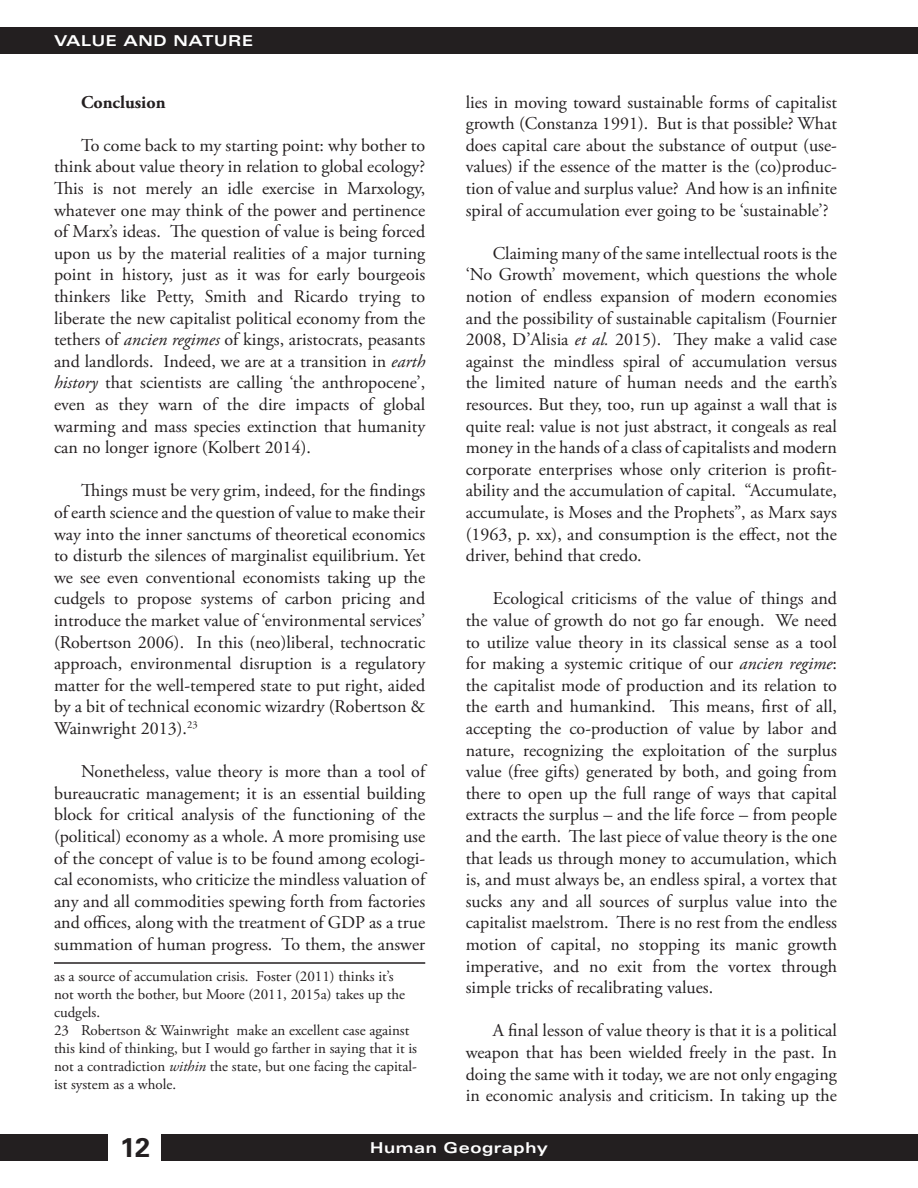
<style>
.page{position:relative;width:918px;height:1188px;background:#fff}
.page>*{position:absolute;margin:0;border:0;box-sizing:border-box;transform-origin:0 0}
.t1{font:700 27px "Univers LT Std";color:#231f20}
.t2{font:18px/21.6px "Adobe Garamond Pro";color:#231f20;text-align:justify}
.t3{font:700 18px "Adobe Garamond Pro";color:#231f20}
.t4{font:15px/18px "Adobe Garamond Pro";color:#231f20}
.t5{font:700 expanded 15px "Univers LT Std";letter-spacing:.04em;color:#fff}
.s1{font-style:italic}
</style>
<div class="page">
<div style="left:0;top:27px;width:918px;height:27px;background:#231f20"></div>
<div style="left:162px;top:1134px;width:756px;height:27px;background:#231f20"></div>
<div style="left:0;top:1134px;width:108px;height:27px;background:#231f20"></div>
<hr style="left:54px;top:962px;width:371px;height:2px;background:#231f20">
<p class="t5" style="left:54px;top:32px;width:201px">VALUE AND NATURE</p>
<p class="t3" style="left:81px;top:91px;width:86px">Conclusion</p>
<p class="t2" style="left:54px;top:135px;width:373px;text-indent:27px">To come back to my starting point: why bother to think about value theory in relation to global ecology?<br>This is not merely an idle exercise in Marxology, whatever one may think of the power and pertinence of Marx’s ideas. The question of value is being forced upon us by the material realities of a major turning point in history, just as it was for early bourgeois thinkers like Petty, Smith and Ricardo trying to liberate the new capitalist political economy from the tethers of <span class="s1">ancien regimes</span> of kings, aristocrats, peasants and landlords. Indeed, we are at a transition in <span class="s1">earth history</span> that scientists are calling ‘the anthropocene’, even as they warn of the dire impacts of global warming and mass species extinction that humanity can no longer ignore (Kolbert 2014).</p>
<p class="t2" style="left:54px;top:480px;width:373px;text-indent:27px">Things must be very grim, indeed, for the findings of earth science and the question of value to make their way into the inner sanctums of theoretical economics to disturb the silences of marginalist equilibrium. Yet we see even conventional economists taking up the cudgels to propose systems of carbon pricing and introduce the market value of ‘environmental services’ (Robertson 2006). In this (neo)liberal, technocratic approach, environmental disruption is a regulatory matter for the well-tempered state to put right, aided by a bit of technical economic wizardry (Robertson &amp; Wainwright 2013).<sup>23</sup></p>
<p class="t2" style="left:54px;top:761px;width:373px;text-indent:27px">Nonetheless, value theory is more than a tool of bureaucratic management; it is an essential building block for critical analysis of the functioning of the (political) economy as a whole. A more promising use of the concept of value is to be found among ecologi&shy;cal economists, who criticize the mindless valuation of any and all commodities spewing forth from factories and offices, along with the treatment of GDP as a true summation of human progress. To them, the answer</p>
<p class="t4" style="left:54px;top:968px;width:365px">as a source of accumulation crisis. Foster (2011) thinks it’s not worth the bother, but Moore (2011, 2015a) takes up the cudgels.<br>23 Robertson &amp; Wainwright make an excellent case against this kind of thinking, but I would go farther in saying that it is not a contradiction <span class="s1">within</span> the state, but one facing the capital&shy;ist system as a whole.</p>
<p class="t2" style="left:466px;top:92px;width:373px">lies in moving toward sustainable forms of capitalist growth (Constanza 1991). But is that possible? What does capital care about the substance of output (use&shy;values) if the essence of the matter is the (co)produc&shy;tion of value and surplus value? And how is an infinite spiral of accumulation ever going to be ‘sustainable’?</p>
<p class="t2" style="left:466px;top:243px;width:373px;text-indent:27px">Claiming many of the same intellectual roots is the ‘No Growth’ movement, which questions the whole notion of endless expansion of modern economies and the possibility of sustainable capitalism (Fournier 2008, D’Alisia <span class="s1">et al.</span> 2015). They make a valid case against the mindless spiral of accumulation versus the limited nature of human needs and the earth’s resources. But they, too, run up against a wall that is quite real: value is not just abstract, it congeals as real money in the hands of a class of capitalists and modern corporate enterprises whose only criterion is profit&shy;ability and the accumulation of capital. “Accumulate, accumulate, is Moses and the Prophets”, as Marx says (1963, p. xx), and consumption is the effect, not the driver, behind that credo.</p>
<p class="t2" style="left:466px;top:588px;width:373px;text-indent:27px">Ecological criticisms of the value of things and the value of growth do not go far enough. We need to utilize value theory in its classical sense as a tool for making a systemic critique of our <span class="s1">ancien regime</span>: the capitalist mode of production and its relation to the earth and humankind. This means, first of all, accepting the co-production of value by labor and nature, recognizing the exploitation of the surplus value (free gifts) generated by both, and going from there to open up the full range of ways that capital extracts the surplus – and the life force – from people and the earth. The last piece of value theory is the one that leads us through money to accumulation, which is, and must always be, an endless spiral, a vortex that sucks any and all sources of surplus value into the capitalist maelstrom. There is no rest from the endless motion of capital, no stopping its manic growth imperative, and no exit from the vortex through simple tricks of recalibrating values.</p>
<p class="t2" style="left:466px;top:1020px;width:373px;text-indent:27px">A final lesson of value theory is that it is a political weapon that has been wielded freely in the past. In doing the same with it today, we are not only engaging in economic analysis and criticism. In taking up the</p>
<h1 class="t1" style="left:120px;top:1132px;width:32px">12</h1>
<p class="t5" style="left:370px;top:1139px;width:179px">Human Geography</p>
</div>
